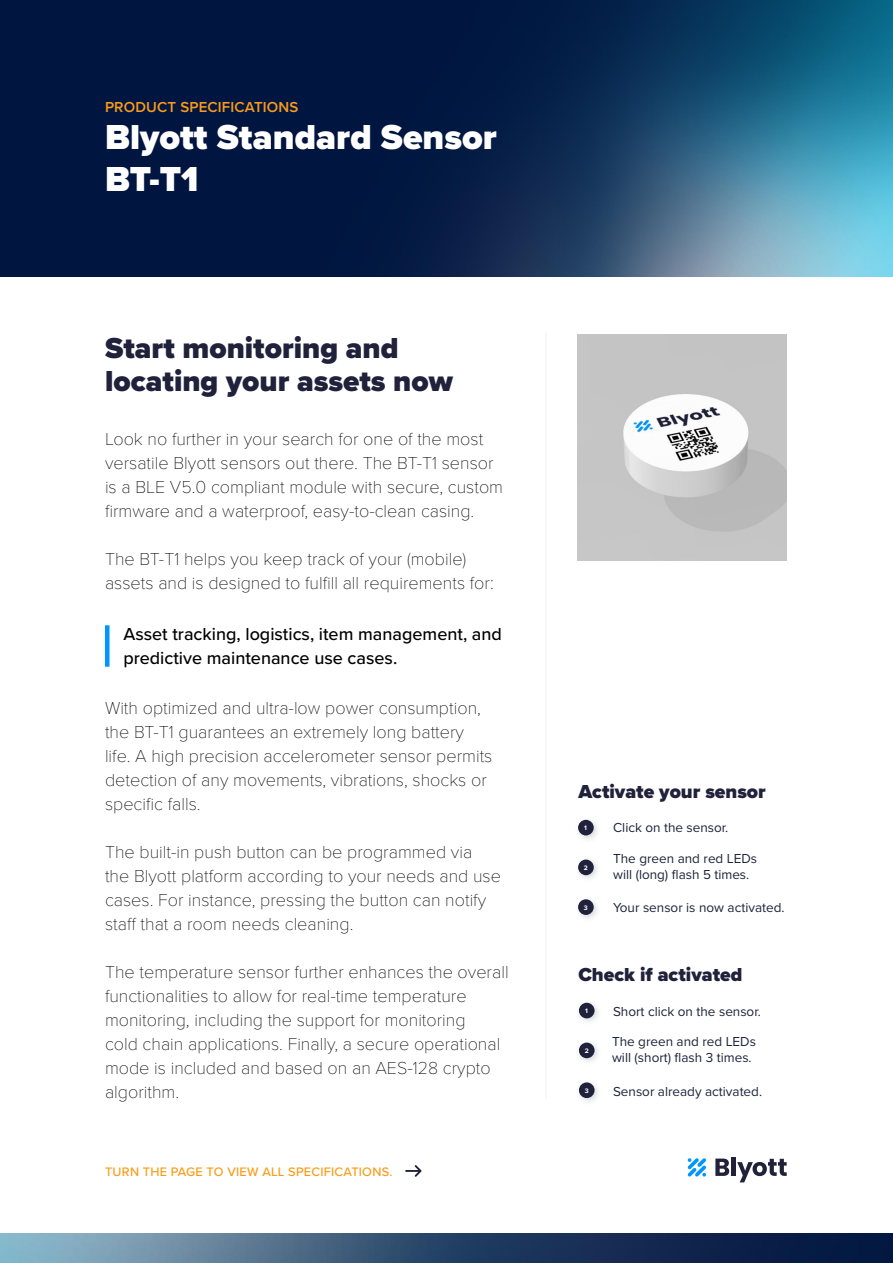
<style>
.page{position:relative;width:893px;height:1263px;background:#fff}
.page>*{position:absolute;margin:0;border:0;box-sizing:border-box;transform-origin:0 0}
.t1{font:900 36px/42px "Proxima Nova";color:#fff}
.t2{font:900 30px/33px "Proxima Nova";color:#20213a}
.t3{font:900 19.5px "Proxima Nova";color:#20213a}
.t4{font:100 18px/24px "Proxima Nova T";color:#000}
.t5{font:500 18px/24px "Proxima Nova";color:#000}
.t6{font:600 15px "Proxima Nova";letter-spacing:.01em;color:#f99b1c}
.t7{font:13.5px/16.2px "Proxima Nova";color:#20213a}
.t8{font:500 12.75px "Proxima Nova";letter-spacing:.02em;color:#fa9b14}
.t9{font:700 6.75px "Proxima Nova";color:#fff}
</style>
<div class="page">
<img style="left:578px;top:335px;width:209px;height:225px">
<img style="left:0;top:0;width:893px;height:277px">
<svg style="left:688px;top:1158px;width:18px;height:19px"></svg>
<svg style="left:715px;top:1158px;width:14px;height:18px"></svg>
<hr style="left:732px;top:1157px;width:4px;height:19px;background:#21213a">
<svg style="left:737px;top:1159px;width:50px;height:23px"></svg>
<hr style="left:545px;top:332px;width:2px;height:766px;background:#f5f6f8">
<div style="left:574px;top:816px;width:27px;height:27px;background:#adb1bb;opacity:.5"></div>
<div style="left:578px;top:820px;width:16px;height:15px;background:#20213a;border-radius:50%"></div>
<div style="left:574px;top:999px;width:28px;height:27px;background:#adb1bb;opacity:.5"></div>
<div style="left:579px;top:1003px;width:16px;height:15px;background:#20213a;border-radius:50%"></div>
<div style="left:105px;top:625px;width:5px;height:42px;background:#0096ff"></div>
<svg style="left:405px;top:1165px;width:17px;height:12px"></svg>
<div style="left:574px;top:1078px;width:28px;height:27px;background:#adb1bb;opacity:.5"></div>
<div style="left:579px;top:1082px;width:16px;height:16px;background:#20213a;border-radius:50%"></div>
<div style="left:574px;top:1038px;width:28px;height:27px;background:#adb1bb;opacity:.5"></div>
<div style="left:579px;top:1042px;width:16px;height:16px;background:#20213a;border-radius:50%"></div>
<div style="left:574px;top:895px;width:27px;height:27px;background:#adb1bb;opacity:.5"></div>
<div style="left:578px;top:899px;width:16px;height:16px;background:#20213a;border-radius:50%"></div>
<div style="left:574px;top:855px;width:27px;height:27px;background:#adb1bb;opacity:.5"></div>
<div style="left:578px;top:859px;width:16px;height:16px;background:#20213a;border-radius:50%"></div>
<img style="left:0;top:1234px;width:893px;height:29px">
<p class="t6" style="left:105px;top:95px;width:195px">PRODUCT SPECIFICATIONS</p>
<h1 class="t1" style="left:105px;top:116px;width:393px">Blyott Standard Sensor<br>BT-T1</h1>
<h2 class="t2" style="left:105px;top:332px;width:349px">Start monitoring and locating your assets now</h2>
<p class="t4" style="left:105px;top:426px;width:400px">Look no further in your search for one of the most versatile Blyott sensors out there. The BT-T1 sensor is a BLE V5.0 compliant module with secure, custom firmware and a waterproof, easy-to-clean casing.</p>
<p class="t4" style="left:105px;top:546px;width:390px">The BT-T1 helps you keep track of your (mobile) assets and is designed to fulfill all requirements for:</p>
<p class="t5" style="left:123px;top:621px;width:380px">Asset tracking, logistics, item management, and predictive maintenance use cases.</p>
<p class="t4" style="left:105px;top:695px;width:389px">With optimized and ultra-low power consumption, the BT-T1 guarantees an extremely long battery life. A high precision accelerometer sensor permits detection of any movements, vibrations, shocks or specific falls.</p>
<p class="t4" style="left:105px;top:839px;width:398px">The built-in push button can be programmed via the Blyott platform according to your needs and use cases. For instance, pressing the button can notify staff that a room needs cleaning.</p>
<p class="t4" style="left:105px;top:959px;width:405px">The temperature sensor further enhances the overall functionalities to allow for real-time temperature monitoring, including the support for monitoring<br>cold chain applications. Finally, a secure operational mode is included and based on an AES-128 crypto algorithm.</p>
<p class="t8" style="left:105px;top:1162px;width:289px">TURN THE PAGE TO VIEW ALL SPECIFICATIONS.</p>
<p class="t3" style="left:578px;top:777px;width:189px">Activate your sensor</p>
<p class="t7" style="left:613px;top:819px;width:117px">Click on the sensor.</p>
<p class="t9" style="left:584px;top:823px;width:4px">1</p>
<p class="t9" style="left:584px;top:863px;width:6px">2</p>
<p class="t9" style="left:584px;top:902px;width:5px">3</p>
<p class="t7" style="left:613px;top:849px;width:145px">The green and red LEDs will (long) flash 5 times.</p>
<p class="t7" style="left:613px;top:899px;width:173px">Your sensor is now activated.</p>
<p class="t3" style="left:578px;top:960px;width:165px">Check if activated</p>
<p class="t7" style="left:613px;top:1003px;width:149px">Short click on the sensor.</p>
<p class="t9" style="left:585px;top:1006px;width:4px">1</p>
<p class="t9" style="left:585px;top:1046px;width:6px">2</p>
<p class="t9" style="left:585px;top:1085px;width:5px">3</p>
<p class="t7" style="left:612px;top:1032px;width:145px">The green and red LEDs will (short) flash 3 times.</p>
<p class="t7" style="left:613px;top:1082px;width:151px">Sensor already activated.</p>
</div>
